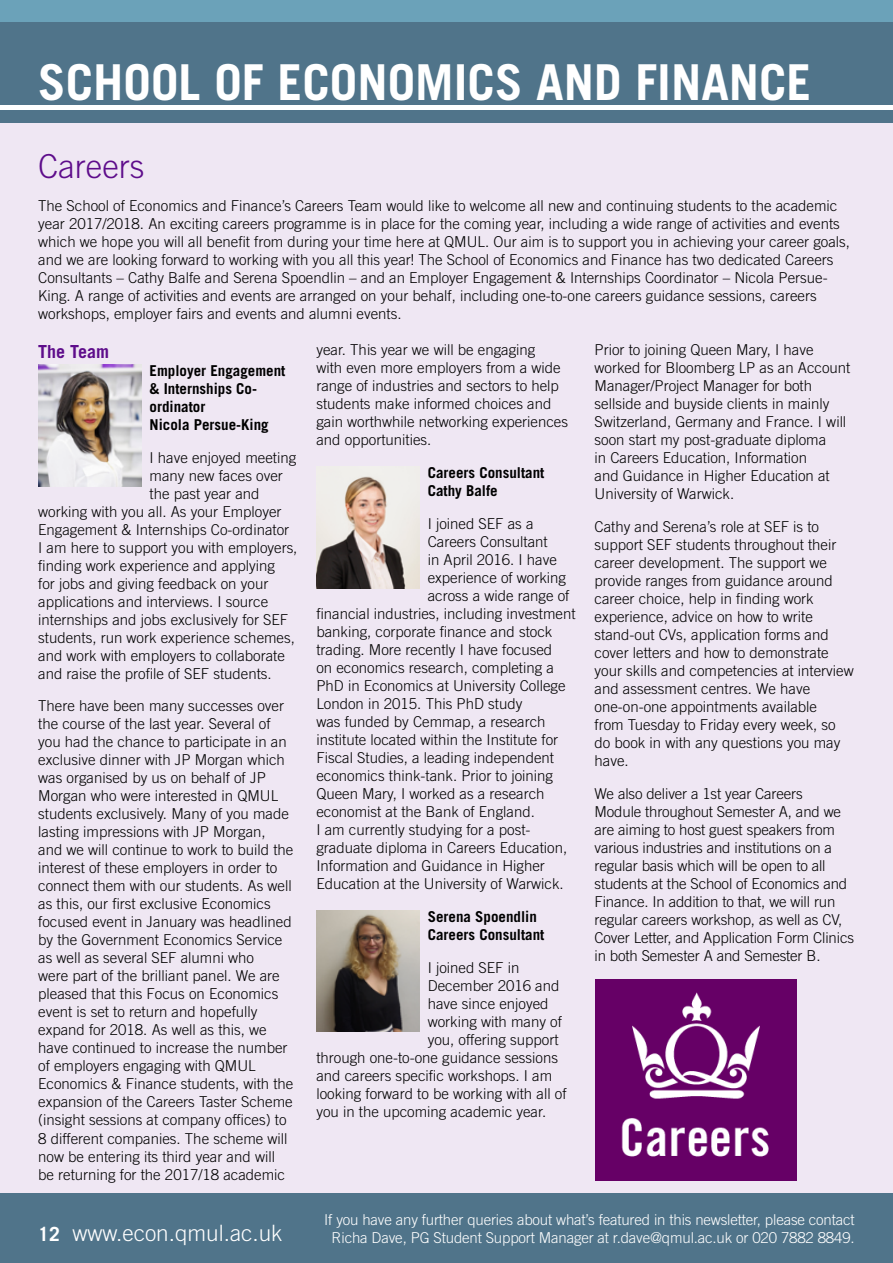
<style>
.page{position:relative;width:893px;height:1263px;background:#fff}
.page>*{position:absolute;margin:0;border:0;box-sizing:border-box;transform-origin:0 0}
.t1{font:700 49.5px "Trade Gothic LT Std";color:#fff}
.t2{font:300 33px "Trade Gothic LT Std";color:#5e0d8b}
.t3{font:300 22.5px "Trade Gothic LT Std";color:#fff}
.t4{font:700 18px "Trade Gothic LT Std";color:#5e0d8b}
.t5{font:300 15px/18px "Trade Gothic LT Std";color:#000}
.t6{font:300 15px/18px "Trade Gothic LT Std";letter-spacing:-.01em;color:#fff;text-align:center}
.t7{font:700 15px/18px "Trade Gothic LT Std";color:#000}
.s1{font-weight:700;font-size:19.5px}
</style>
<div class="page">
<div style="left:0;top:0;width:446px;height:104px;background:#50748a"></div>
<div style="left:446px;top:0;width:447px;height:104px;background:#50748a"></div>
<div style="left:0;top:0;width:893px;height:21px;background:#6ba2b9"></div>
<div style="left:0;top:113px;width:893px;height:1086px;background:#efe7f3"></div>
<img style="left:38px;top:365px;width:103px;height:121px">
<img style="left:316px;top:476px;width:103px;height:112px">
<img style="left:316px;top:910px;width:103px;height:121px">
<div style="left:0;top:1193px;width:893px;height:70px;background:#50748a"></div>
<div style="left:0;top:110px;width:893px;height:12px;background:#50748a"></div>
<img style="left:595px;top:979px;width:201px;height:201px">
<h1 class="t1" style="left:38px;top:52px;width:775px">SCHOOL OF ECONOMICS AND FINANCE</h1>
<h2 class="t2" style="left:38px;top:147px;width:108px">Careers</h2>
<p class="t5" style="left:38px;top:197px;width:813px">The School of Economics and Finance’s Careers Team would like to welcome all new and continuing students to the academic year 2017/2018. An exciting careers programme is in place for the coming year, including a wide range of activities and events which we hope you will all benefit from during your time here at QMUL. Our aim is to support you in achieving your career goals, and we are looking forward to working with you all this year! The School of Economics and Finance has two dedicated Careers Consultants – Cathy Balfe and Serena Spoendlin – and an Employer Engagement &amp; Internships Coordinator – Nicola Persue-King. A range of activities and events are arranged on your behalf, including one-to-one careers guidance sessions, careers workshops, employer fairs and events and alumni events.</p>
<p class="t4" style="left:38px;top:340px;width:73px">The Team</p>
<p class="t7" style="left:150px;top:361px;width:137px">Employer Engagement &amp; Internships Co&shy;ordinator<br>Nicola Persue-King</p>
<p class="t5" style="left:150px;top:448px;width:148px">I have enjoyed meeting</p>
<p class="t5" style="left:150px;top:466px;width:135px">many new faces over</p>
<p class="t5" style="left:150px;top:484px;width:112px">the past year and</p>
<p class="t5" style="left:38px;top:502px;width:245px">working with you all. As your Employer</p>
<p class="t5" style="left:38px;top:520px;width:252px">Engagement &amp; Internships Co-ordinator</p>
<p class="t5" style="left:38px;top:538px;width:261px">I am here to support you with employers,</p>
<p class="t5" style="left:38px;top:556px;width:238px">finding work experience and applying</p>
<p class="t5" style="left:38px;top:574px;width:232px">for jobs and giving feedback on your</p>
<p class="t5" style="left:38px;top:592px;width:232px">applications and interviews. I source</p>
<p class="t5" style="left:38px;top:610px;width:252px">internships and jobs exclusively for SEF</p>
<p class="t5" style="left:38px;top:628px;width:258px">students, run work experience schemes,</p>
<p class="t5" style="left:38px;top:646px;width:248px">and work with employers to collaborate</p>
<p class="t5" style="left:38px;top:664px;width:235px">and raise the profile of SEF students.</p>
<p class="t5" style="left:38px;top:697px;width:257px">There have been many successes over the course of the last year. Several of you had the chance to participate in an exclusive dinner with JP Morgan which was organised by us on behalf of JP Morgan who were interested in QMUL students exclusively. Many of you made lasting impressions with JP Morgan, and we will continue to work to build the interest of these employers in order to connect them with our students. As well as this, our first exclusive Economics focused event in January was headlined by the Government Economics Service as well as several SEF alumni who<br>were part of the brilliant panel. We are pleased that this Focus on Economics event is set to return and hopefully expand for 2018. As well as this, we have continued to increase the number of employers engaging with QMUL Economics &amp; Finance students, with the expansion of the Careers Taster Scheme (insight sessions at company offices) to 8 different companies. The scheme will now be entering its third year and will be returning for the 2017/18 academic</p>
<p class="t5" style="left:316px;top:341px;width:253px">year. This year we will be engaging<br>with even more employers from a wide range of industries and sectors to help students make informed choices and gain worthwhile networking experiences and opportunities.</p>
<p class="t7" style="left:428px;top:464px;width:118px">Careers Consultant<br>Cathy Balfe</p>
<p class="t5" style="left:428px;top:515px;width:107px">I joined SEF as a</p>
<p class="t5" style="left:428px;top:533px;width:121px">Careers Consultant</p>
<p class="t5" style="left:428px;top:551px;width:131px">in April 2016. I have</p>
<p class="t5" style="left:428px;top:569px;width:140px">experience of working</p>
<p class="t5" style="left:428px;top:587px;width:143px">across a wide range of</p>
<p class="t5" style="left:316px;top:605px;width:261px">financial industries, including investment</p>
<p class="t5" style="left:316px;top:623px;width:237px">banking, corporate finance and stock</p>
<p class="t5" style="left:316px;top:641px;width:237px">trading. More recently I have focused</p>
<p class="t5" style="left:316px;top:659px;width:239px">on economics research, completing a</p>
<p class="t5" style="left:316px;top:677px;width:251px">PhD in Economics at University College</p>
<p class="t5" style="left:316px;top:695px;width:207px">London in 2015. This PhD study</p>
<p class="t5" style="left:316px;top:713px;width:231px">was funded by Cemmap, a research</p>
<p class="t5" style="left:316px;top:731px;width:243px">institute located within the Institute for</p>
<p class="t5" style="left:316px;top:749px;width:239px">Fiscal Studies, a leading independent</p>
<p class="t5" style="left:316px;top:767px;width:238px">economics think-tank. Prior to joining</p>
<p class="t5" style="left:316px;top:785px;width:230px">Queen Mary, I worked as a research</p>
<p class="t5" style="left:316px;top:803px;width:220px">economist at the Bank of England.</p>
<p class="t5" style="left:316px;top:821px;width:216px">I am currently studying for a post-</p>
<p class="t5" style="left:316px;top:839px;width:252px">graduate diploma in Careers Education,</p>
<p class="t5" style="left:316px;top:857px;width:230px">Information and Guidance in Higher</p>
<p class="t5" style="left:316px;top:875px;width:249px">Education at the University of Warwick.</p>
<p class="t7" style="left:428px;top:907px;width:118px">Serena Spoendlin<br>Careers Consultant</p>
<p class="t5" style="left:428px;top:958px;width:93px">I joined SEF in</p>
<p class="t5" style="left:428px;top:976px;width:133px">December 2016 and</p>
<p class="t5" style="left:428px;top:994px;width:122px">have since enjoyed</p>
<p class="t5" style="left:428px;top:1012px;width:136px">working with many of</p>
<p class="t5" style="left:428px;top:1030px;width:132px">you, offering support</p>
<p class="t5" style="left:316px;top:1048px;width:243px">through one-to-one guidance sessions</p>
<p class="t5" style="left:316px;top:1066px;width:237px">and careers specific workshops. I am</p>
<p class="t5" style="left:316px;top:1084px;width:252px">looking forward to be working with all of</p>
<p class="t5" style="left:316px;top:1102px;width:231px">you in the upcoming academic year.</p>
<p class="t5" style="left:595px;top:341px;width:257px">Prior to joining Queen Mary, I have worked for Bloomberg LP as an Account Manager/Project Manager for both sellside and buyside clients in mainly Switzerland, Germany and France. I will soon start my post-graduate diploma<br>in Careers Education, Information<br>and Guidance in Higher Education at University of Warwick.</p>
<p class="t5" style="left:595px;top:518px;width:261px">Cathy and Serena’s role at SEF is to support SEF students throughout their career development. The support we provide ranges from guidance around career choice, help in finding work experience, advice on how to write stand-out CVs, application forms and cover letters and how to demonstrate your skills and competencies at interview and assessment centres. We have one-on-one appointments available<br>from Tuesday to Friday every week, so do book in with any questions you may have.</p>
<p class="t5" style="left:595px;top:785px;width:261px">We also deliver a 1st year Careers<br>Module throughout Semester A, and we are aiming to host guest speakers from various industries and institutions on a regular basis which will be open to all students at the School of Economics and Finance. In addition to that, we will run regular careers workshop, as well as CV, Cover Letter, and Application Form Clinics in both Semester A and Semester B.</p>
<h3 class="t3" style="left:38px;top:1219px;width:246px"><span class="s1">12</span> www.econ.qmul.ac.uk</h3>
<p class="t6" style="left:324px;top:1211px;width:532px">If you have any further queries about what’s featured in this newsletter, please contact<br>Richa Dave, PG Student Support Manager at r.dave@qmul.ac.uk or 020 7882 8849.</p>
</div>
